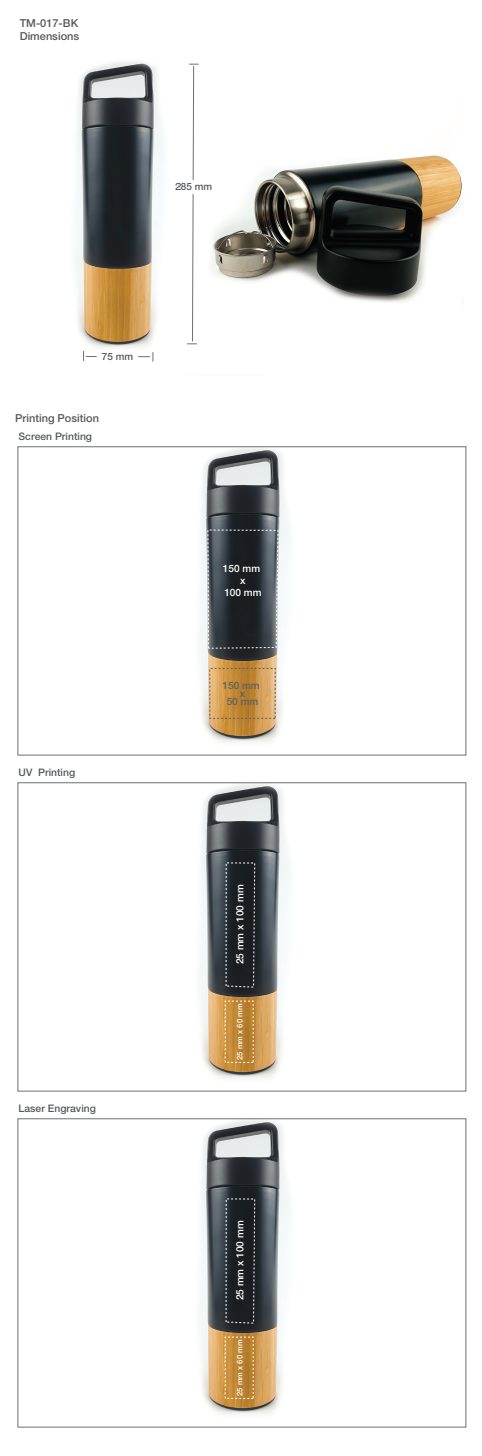
<style>
.page{position:relative;width:482px;height:1456px;background:#fff}
.page>*{position:absolute;margin:0;border:0;box-sizing:border-box;transform-origin:0 0}
.t1{font:500 11px/13.2px "Helvetica Neue LT Std";color:#56595b}
.t2{font:500 10.4px "Helvetica Neue LT Std";color:#56595b}
.t3{font:500 10.1px/12.1px "Helvetica Neue LT Std";color:#fff;text-align:center}
.t4{font:500 10.1px/8px "Helvetica Neue LT Std";color:#5f6060;text-align:center}
.t5{font:500 10px "Helvetica Neue LT Std";letter-spacing:-.005em;color:#56595b}
.t6{font:500 7.6px "Helvetica Neue LT Std";color:#fff}
</style>
<div class="page">
<img style="left:75px;top:62px;width:88px;height:300px">
<img style="left:186px;top:448px;width:110px;height:308px">
<div style="left:18px;top:446px;width:448px;height:309px;border:1px solid #6d6f72"></div>
<hr style="left:86px;top:356px;width:64px;height:1px;background:#6d6f72">
<div style="left:97px;top:349px;width:41px;height:15px;background:#fff"></div>
<svg style="left:207px;top:529px;width:72px;height:120px;background:#3c4348"></svg>
<div style="left:209px;top:668px;width:67px;height:51px;border:1px dashed #5f6060"></div>
<img style="left:186px;top:784px;width:110px;height:308px">
<div style="left:18px;top:782px;width:448px;height:309px;border:1px solid #6d6f72"></div>
<svg style="left:225px;top:862px;width:31px;height:126px;background:#24292d"></svg>
<img style="left:199px;top:1120px;width:90px;height:295px">
<div style="left:18px;top:1118px;width:448px;height:310px;border:1px solid #6d6f72"></div>
<svg style="left:225px;top:1198px;width:31px;height:126px;background:#24292d"></svg>
<img style="left:187px;top:64px;width:276px;height:281px">
<p class="t1" style="left:20px;top:16px;width:61px">TM-017-BK<br>Dimensions</p>
<p class="t5" style="left:175px;top:181px;width:38px">285 mm</p>
<p class="t5" style="left:102px;top:350px;width:33px">75 mm</p>
<p class="t1" style="left:15px;top:411px;width:85px">Printing Position</p>
<p class="t2" style="left:19px;top:430px;width:75px">Screen Printing</p>
<p class="t2" style="left:19px;top:766px;width:58px">UV Printing</p>
<p class="t2" style="left:19px;top:1102px;width:79px">Laser Engraving</p>
<p class="t3" style="left:223px;top:562px;width:40px">150 mm x<br>100 mm</p>
<p class="t4" style="left:222px;top:681px;width:39px">150 mm x<br>50 mm</p>
<p class="t3" style="left:234px;top:964px;width:81px;rotate:-90deg">25 mm x 100 mm</p>
<p class="t6" style="left:235px;top:1060px;width:57px;rotate:-90deg">25 mm x 60 mm</p>
<p class="t3" style="left:234px;top:1300px;width:81px;rotate:-90deg">25 mm x 100 mm</p>
<p class="t6" style="left:235px;top:1396px;width:57px;rotate:-90deg">25 mm x 60 mm</p>
</div>
